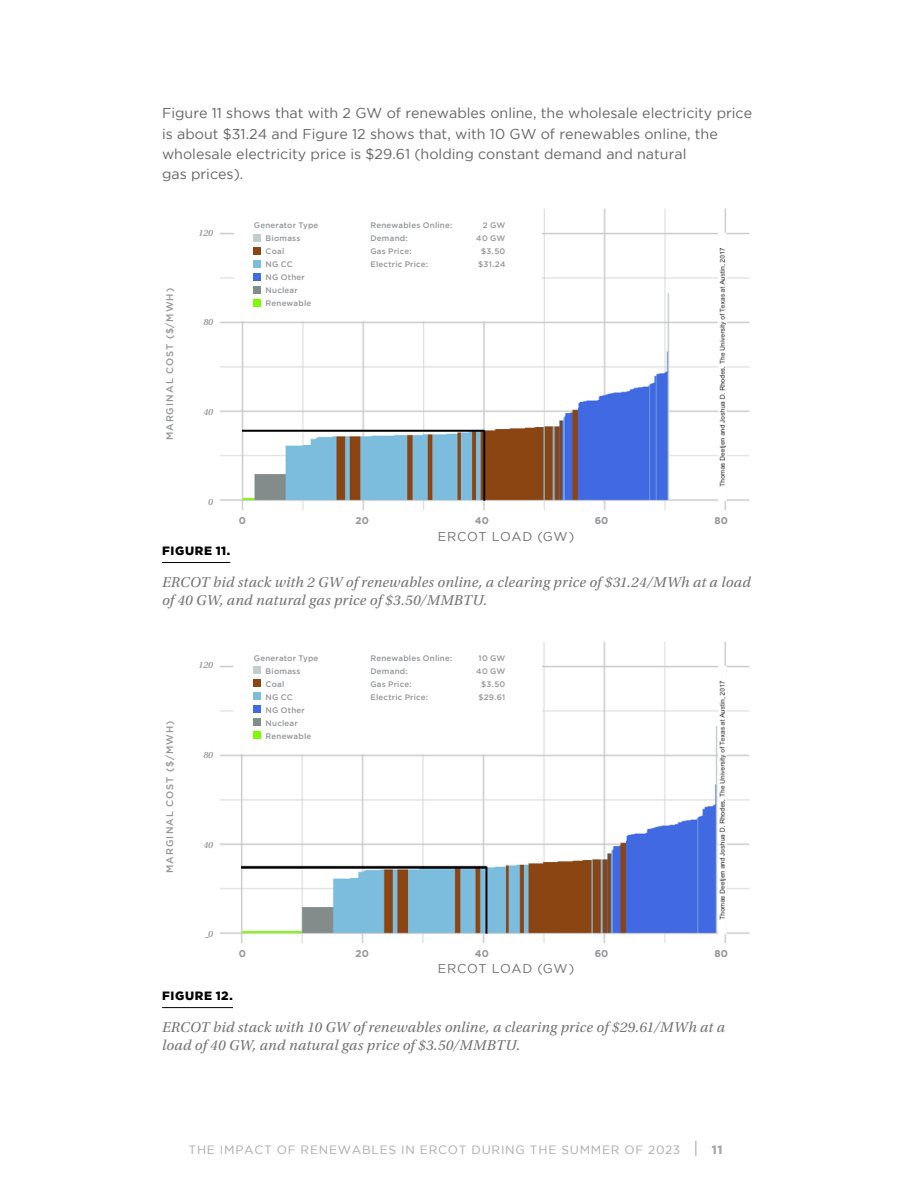
<style>
.page{position:relative;width:918px;height:1188px;background:#fff}
.page>*{position:absolute;margin:0;border:0;box-sizing:border-box;transform-origin:0 0}
.t1{font:italic 15px/18px "Utopia Std";letter-spacing:.015em;color:#737373}
.t2{font:14.25px/20.2px "Gotham";color:#636466}
.t3{font:12.75px "Gotham";letter-spacing:.055em;color:#6d6d6d}
.t4{font:12px "Gotham";letter-spacing:.065em;color:#a7a9ac}
.t5{font:900 12px "Gotham";letter-spacing:.055em;color:#000}
.t6{font:700 9.9px "Gotham";color:#939598}
.t7{font:500 9.6px "Gotham";letter-spacing:.11em;color:#939598}
.t8{font:italic 9.6px "Utopia Std";color:#808285}
.t9{font:500 7.95px/13px "Gotham";letter-spacing:.03em;color:#939598}
.s1{font-size:16.5px}
.s2{font-weight:900}
</style>
<div class="page">
<hr style="left:162px;top:562px;width:68px;height:1px;background:#000">
<hr style="left:162px;top:1007px;width:71px;height:1px;background:#000">
<img style="left:220px;top:208px;width:530px;height:302px">
<div style="left:240px;top:205px;width:302px;height:116px;background:#fff"></div>
<div style="left:254px;top:234px;width:7px;height:7px;background:#c1cdcd"></div>
<div style="left:254px;top:247px;width:7px;height:7px;background:#8b4512"></div>
<div style="left:254px;top:260px;width:7px;height:7px;background:#7cbddd"></div>
<div style="left:254px;top:273px;width:7px;height:7px;background:#4169e2"></div>
<div style="left:254px;top:286px;width:7px;height:7px;background:#838c8b"></div>
<div style="left:254px;top:299px;width:7px;height:7px;background:#7cfa00"></div>
<img style="left:205px;top:641px;width:545px;height:302px">
<div style="left:240px;top:638px;width:302px;height:115px;background:#fff"></div>
<div style="left:254px;top:667px;width:7px;height:7px;background:#c1cdcd"></div>
<div style="left:254px;top:680px;width:7px;height:7px;background:#8b4512"></div>
<div style="left:254px;top:693px;width:7px;height:7px;background:#7cbddd"></div>
<div style="left:254px;top:706px;width:7px;height:7px;background:#4169e2"></div>
<div style="left:254px;top:719px;width:7px;height:7px;background:#838c8b"></div>
<div style="left:254px;top:732px;width:7px;height:7px;background:#7cfa00"></div>
<div style="left:187px;top:662px;width:33px;height:275px;background:#fff"></div>
<p class="t2" style="left:162px;top:103px;width:592px">Figure 11 shows that with 2 GW of renewables online, the wholesale electricity price is about $31.24 and Figure 12 shows that, with 10 GW of renewables online, the wholesale electricity price is $29.61 (holding constant demand and natural<br>gas prices).</p>
<p class="t7" style="left:164px;top:440px;width:154px;rotate:-90deg">MARGINAL COST ($/MWH)</p>
<p class="t8" style="left:199px;top:227px;width:16px">120</p>
<p class="t8" style="left:203px;top:317px;width:11px">80</p>
<p class="t8" style="left:203px;top:407px;width:11px">40</p>
<p class="t8" style="left:208px;top:496px;width:6px">0</p>
<p class="t9" style="left:266px;top:219px;width:54px;text-indent:-12px">Generator Type<br>Biomass<br>Coal<br>NG CC<br>NG Other<br>Nuclear<br>Renewable</p>
<p class="t9" style="left:370px;top:219px;width:83px">Renewables Online:</p>
<p class="t9" style="left:483px;top:219px;width:24px">2 GW</p>
<p class="t9" style="left:370px;top:232px;width:39px">Demand:</p>
<p class="t9" style="left:476px;top:232px;width:31px">40 GW</p>
<p class="t9" style="left:370px;top:245px;width:43px">Gas Price:</p>
<p class="t9" style="left:481px;top:245px;width:26px">$3.50</p>
<p class="t9" style="left:370px;top:258px;width:59px">Electric Price:</p>
<p class="t9" style="left:478px;top:258px;width:29px">$31.24</p>
<p class="t6" style="left:239px;top:515px;width:9px">0</p>
<p class="t6" style="left:356px;top:515px;width:15px">20</p>
<p class="t6" style="left:475px;top:515px;width:15px">40</p>
<p class="t6" style="left:595px;top:515px;width:15px">60</p>
<p class="t6" style="left:715px;top:515px;width:15px">80</p>
<h3 class="t3" style="left:438px;top:529px;width:138px">ERCOT LOAD (GW)</h3>
<h3 class="t5" style="left:162px;top:544px;width:70px">FIGURE 11.</h3>
<h1 class="t1" style="left:162px;top:573px;width:590px">ERCOT bid stack with 2 GW of renewables online, a clearing price of $31.24/MWh at a load of 40 GW, and natural gas price of $3.50/MMBTU.</h1>
<p class="t7" style="left:164px;top:873px;width:154px;rotate:-90deg">MARGINAL COST ($/MWH)</p>
<p class="t8" style="left:199px;top:660px;width:16px">120</p>
<p class="t8" style="left:203px;top:750px;width:11px">80</p>
<p class="t8" style="left:203px;top:839px;width:11px">40</p>
<p class="t8" style="left:208px;top:929px;width:6px">0</p>
<p class="t9" style="left:266px;top:651px;width:54px;text-indent:-12px">Generator Type<br>Biomass<br>Coal<br>NG CC<br>NG Other<br>Nuclear<br>Renewable</p>
<p class="t9" style="left:370px;top:651px;width:83px">Renewables Online:</p>
<p class="t9" style="left:479px;top:651px;width:28px">10 GW</p>
<p class="t9" style="left:370px;top:664px;width:39px">Demand:</p>
<p class="t9" style="left:476px;top:664px;width:31px">40 GW</p>
<p class="t9" style="left:370px;top:677px;width:43px">Gas Price:</p>
<p class="t9" style="left:481px;top:677px;width:26px">$3.50</p>
<p class="t9" style="left:370px;top:690px;width:59px">Electric Price:</p>
<p class="t9" style="left:478px;top:690px;width:29px">$29.61</p>
<p class="t6" style="left:239px;top:948px;width:9px">0</p>
<p class="t6" style="left:356px;top:948px;width:15px">20</p>
<p class="t6" style="left:475px;top:948px;width:15px">40</p>
<p class="t6" style="left:595px;top:948px;width:15px">60</p>
<p class="t6" style="left:715px;top:948px;width:15px">80</p>
<h3 class="t3" style="left:438px;top:962px;width:138px">ERCOT LOAD (GW)</h3>
<h3 class="t5" style="left:162px;top:989px;width:72px">FIGURE 12.</h3>
<h1 class="t1" style="left:162px;top:1018px;width:564px">ERCOT bid stack with 10 GW of renewables online, a clearing price of $29.61/MWh at a load of 40 GW, and natural gas price of $3.50/MMBTU.</h1>
<h3 class="t4" style="left:188px;top:1144px;width:536px">THE IMPACT OF RENEWABLES IN ERCOT DURING THE SUMMER OF 2023 <span class="s1">|</span> <span class="s2">11</span></h3>
</div>
